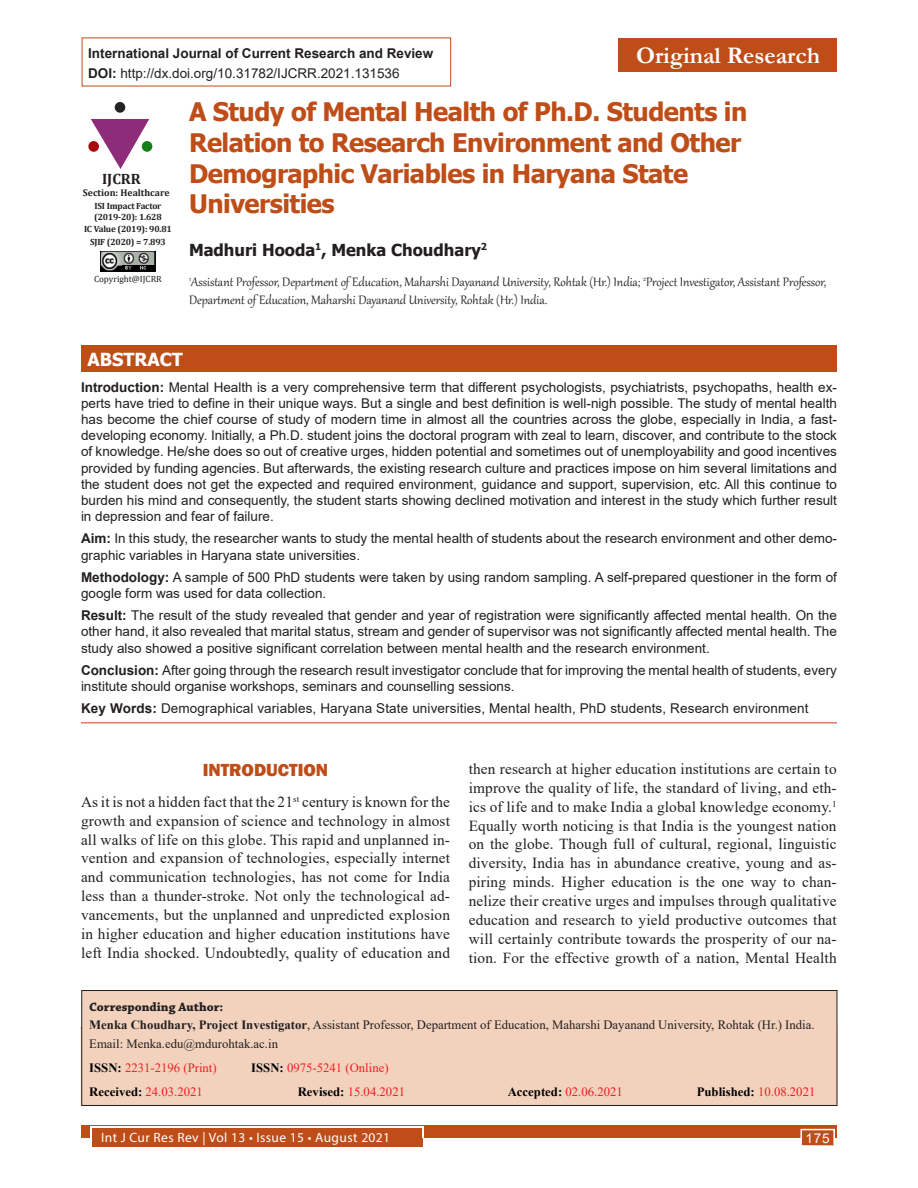
<style>
.page{position:relative;width:918px;height:1188px;background:#fff}
.page>*{position:absolute;margin:0;border:0;box-sizing:border-box;transform-origin:0 0}
.Article_title{font:700 25.5px/30.6px "Tahoma";letter-spacing:-.02em;color:#be4d18}
.Articles{font:700 24px "Garamond";color:#fff}
.Head_1{font:800 18px "Franklin Gothic";color:#be4d18}
.t1{font:700 18px "Tahoma";color:#fff}
.Author_name{font:700 16.5px "Tahoma";color:#231f20}
.Text{font:15.3px/18.9px "Times New Roman";letter-spacing:.01em;color:#231f20;text-align:justify}
.Author_affiliation{font:15px/18px "Gabriola";color:#231f20}
.t2{font:700 15px "Cambria";color:#231f20}
.Abstract_text{font:13.5px/16.2px "Arial";color:#231f20}
.Keywords{font:13.5px "Arial";letter-spacing:.01em;color:#231f20}
.t3{font:700 13.5px "Arial";color:#231f20}
.t4{font:13.5px "Myriad Pro";letter-spacing:.03em;color:#fff}
.t5{font:13.5px "Arial";color:#fff}
.Corresponding_text{font:12.75px "Times New Roman";color:#231f20}
.Corresponding_text-2{font:12.75px "Times New Roman";color:#ee1d23}
.Corresponding_text-3{font:12.75px "Times New Roman";color:#ee2123}
.Corresponding_head{font:700 12.75px "Chaparral Pro";color:#231f20}
.Corresponding_text-4{font:700 12.75px "Times New Roman";color:#000}
.t6{font:700 9.75px "Cambria";color:#231f20}
.t7{font:700 9px/10.8px "Cambria";letter-spacing:-.02em;color:#231f20}
.Text-2{font:9px "Cambria";color:#231f20}
.s1{font-weight:700}
.s2{font-weight:700;color:#000}
.s3{font-weight:400;color:#ee1d23}
</style>
<div class="page">
<div style="left:81px;top:1125px;width:756px;height:13px;background:#be4d18"></div>
<div style="left:92px;top:1128px;width:330px;height:19px;background:#be4d18"></div>
<hr style="left:90px;top:1127px;width:333px;height:1px;background:#fff">
<svg style="left:90px;top:1128px;width:2px;height:10px"></svg>
<svg style="left:422px;top:1127px;width:2px;height:11px"></svg>
<div style="left:800px;top:1129px;width:35px;height:17px;background:#be4d18;border:2px solid #fff"></div>
<div style="left:81px;top:990px;width:756px;height:116px;background:#f2d2bd;border:1px solid #231f20"></div>
<div style="left:618px;top:38px;width:219px;height:34px;background:#be4d18"></div>
<svg style="left:91px;top:119px;width:58px;height:50px"></svg>
<div style="left:142px;top:141px;width:10px;height:11px;background:#128117;border-radius:50%"></div>
<div style="left:115px;top:102px;width:10px;height:11px;background:#232323;border-radius:50%"></div>
<div style="left:88px;top:141px;width:11px;height:11px;background:#ac0b0b;border-radius:50%"></div>
<img style="left:101px;top:252px;width:54px;height:19px">
<img style="left:123px;top:265px;width:31px;height:5px">
<hr style="left:81px;top:722px;width:756px;height:1px;background:#cd542a">
<div style="left:81px;top:345px;width:756px;height:27px;background:#be4d18"></div>
<p class="t3" style="left:88px;top:43px;width:347px">International Journal of Current Research and Review</p>
<p class="Articles" style="left:636px;top:39px;width:186px">Original Research</p>
<p class="Abstract_text" style="left:88px;top:65px;width:313px"><span class="s1">DOI:</span> http://dx.doi.org/10.31782/IJCRR.2021.131536</p>
<p class="t2" style="left:102px;top:168px;width:40px">IJCRR</p>
<p class="t6" style="left:83px;top:186px;width:88px">Section: Healthcare</p>
<p class="t7" style="left:94px;top:200px;width:69px">ISI Impact Factor (2019-20): 1.628</p>
<p class="t7" style="left:84px;top:224px;width:89px">IC Value (2019): 90.81</p>
<p class="t7" style="left:90px;top:236px;width:77px">SJIF (2020) = 7.893</p>
<p class="Text-2" style="left:94px;top:273px;width:69px">Copyright@IJCRR</p>
<p class="Article_title" style="left:189px;top:98px;width:560px">A Study of Mental Health of Ph.D. Students in Relation to Research Environment and Other Demographic Variables in Haryana State Universities</p>
<p class="Author_name" style="left:189px;top:238px;width:300px">Madhuri Hooda<sup>1</sup>, Menka Choudhary<sup>2</sup></p>
<p class="Author_affiliation" style="left:189px;top:271px;width:639px"><sup>1</sup>Assistant Professor, Department of Education, Maharshi Dayanand University, Rohtak (Hr.) India; <sup>2</sup>Project Investigator, Assistant Professor,<br>Department of Education, Maharshi Dayanand University, Rohtak (Hr.) India.</p>
<p class="t1" style="left:87px;top:347px;width:97px">ABSTRACT</p>
<p class="Abstract_text" style="left:81px;top:379px;width:758px;text-align:justify"><span class="s1">Introduction:</span> Mental Health is a very comprehensive term that different psychologists, psychiatrists, psychopaths, health ex&shy;perts have tried to define in their unique ways. But a single and best definition is well-nigh possible. The study of mental health has become the chief course of study of modern time in almost all the countries across the globe, especially in India, a fast&shy;developing economy. Initially, a Ph.D. student joins the doctoral program with zeal to learn, discover, and contribute to the stock of knowledge. He/she does so out of creative urges, hidden potential and sometimes out of unemployability and good incentives provided by funding agencies. But afterwards, the existing research culture and practices impose on him several limitations and the student does not get the expected and required environment, guidance and support, supervision, etc. All this continue to burden his mind and consequently, the student starts showing declined motivation and interest in the study which further result in depression and fear of failure.</p>
<p class="Abstract_text" style="left:81px;top:531px;width:757px"><span class="s1">Aim:</span> In this study, the researcher wants to study the mental health of students about the research environment and other demo&shy;graphic variables in Haryana state universities.</p>
<p class="Abstract_text" style="left:81px;top:569px;width:757px"><span class="s1">Methodology:</span> A sample of 500 PhD students were taken by using random sampling. A self-prepared questioner in the form of google form was used for data collection.</p>
<p class="Abstract_text" style="left:81px;top:607px;width:757px;text-align:justify"><span class="s1">Result:</span> The result of the study revealed that gender and year of registration were significantly affected mental health. On the other hand, it also revealed that marital status, stream and gender of supervisor was not significantly affected mental health. The study also showed a positive significant correlation between mental health and the research environment.</p>
<p class="Abstract_text" style="left:81px;top:662px;width:757px"><span class="s1">Conclusion:</span> After going through the research result investigator conclude that for improving the mental health of students, every institute should organise workshops, seminars and counselling sessions.</p>
<p class="Keywords" style="left:81px;top:699px;width:729px"><span class="s1">Key Words:</span> Demographical variables, Haryana State universities, Mental health, PhD students, Research environment</p>
<p class="Head_1" style="left:203px;top:758px;width:127px">INTRODUCTION</p>
<p class="Text" style="left:81px;top:792px;width:371px">As it is not a hidden fact that the 21<sup>st</sup> century is known for the growth and expansion of science and technology in almost all walks of life on this globe. This rapid and unplanned in&shy;vention and expansion of technologies, especially internet and communication technologies, has not come for India less than a thunder-stroke. Not only the technological ad&shy;vancements, but the unplanned and unpredicted explosion in higher education and higher education institutions have left India shocked. Undoubtedly, quality of education and</p>
<p class="Text" style="left:469px;top:759px;width:369px">then research at higher education institutions are certain to improve the quality of life, the standard of living, and eth&shy;ics of life and to make India a global knowledge economy.<sup>1<br></sup>Equally worth noticing is that India is the youngest nation on the globe. Though full of cultural, regional, linguistic diversity, India has in abundance creative, young and as&shy;piring minds. Higher education is the one way to chan&shy;nelize their creative urges and impulses through qualitative education and research to yield productive outcomes that will certainly contribute towards the prosperity of our na&shy;tion. For the effective growth of a nation, Mental Health</p>
<p class="Corresponding_head" style="left:89px;top:1000px;width:136px">Corresponding Author:</p>
<p class="Corresponding_text" style="left:89px;top:1016px;width:727px"><span class="s1">Menka Choudhary, Project Investigator</span>, Assistant Professor, Department of Education, Maharshi Dayanand University, Rohtak (Hr.) India.</p>
<p class="Corresponding_text" style="left:89px;top:1034px;width:190px">Email: Menka.edu@mdurohtak.ac.in</p>
<p class="Corresponding_text-3" style="left:89px;top:1059px;width:129px"><span class="s2">ISSN:</span> 2231-2196 (Print)</p>
<p class="Corresponding_text-3" style="left:251px;top:1059px;width:139px"><span class="s2">ISSN:</span> 0975-5241 (Online)</p>
<p class="Corresponding_text-2" style="left:89px;top:1083px;width:115px"><span class="s2">Received:</span> 24.03.2021</p>
<p class="Corresponding_text-2" style="left:298px;top:1083px;width:109px"><span class="s2">Revised:</span> 15.04.2021</p>
<p class="Corresponding_text-2" style="left:508px;top:1083px;width:117px"><span class="s2">Accepted:</span> 02.06.2021</p>
<p class="Corresponding_text-4" style="left:697px;top:1083px;width:120px">Published: <span class="s3">10.08.2021</span></p>
<p class="t4" style="left:101px;top:1129px;width:291px">Int J Cur Res Rev | Vol 13 • Issue 15 • August 2021</p>
<p class="t5" style="left:806px;top:1129px;width:26px">175</p>
</div>
